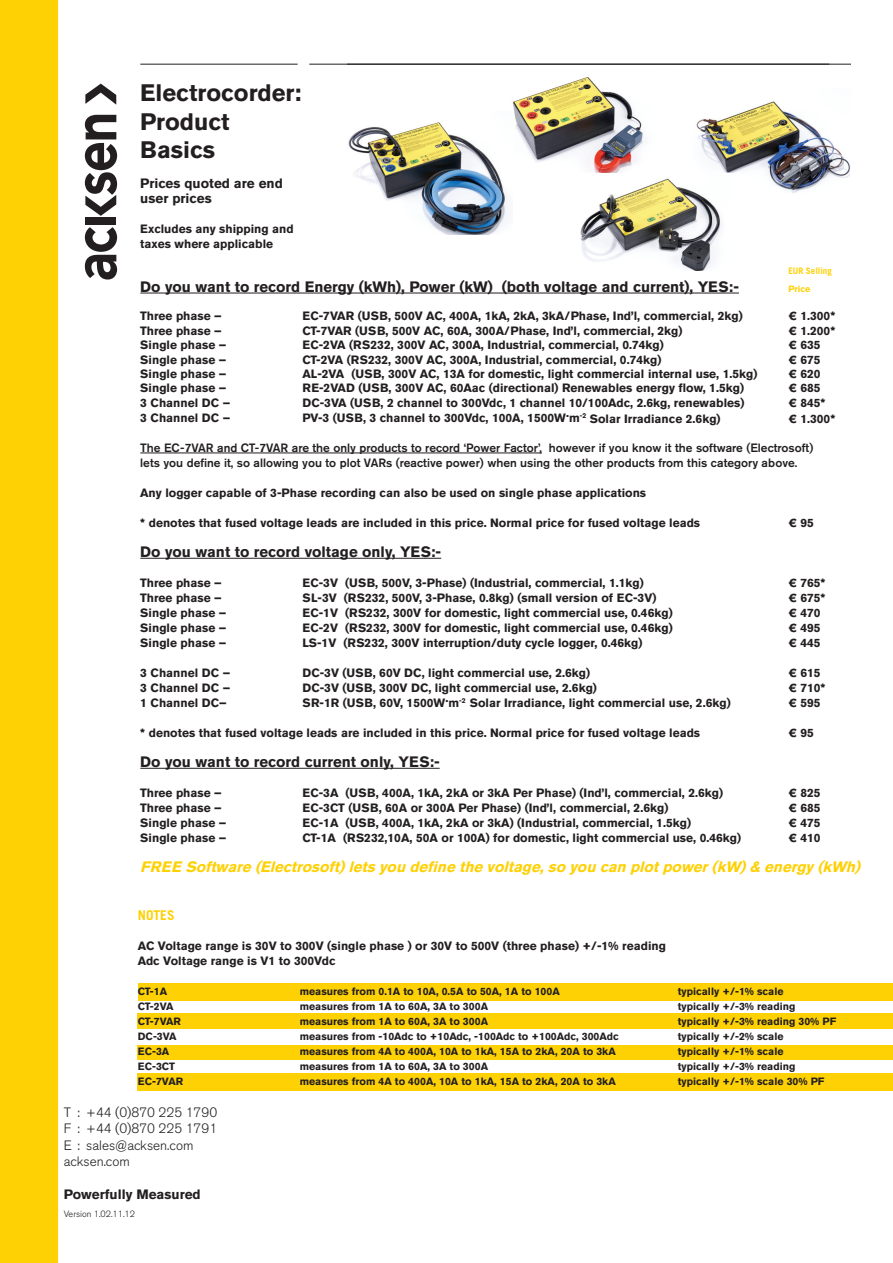
<style>
.page{position:relative;width:893px;height:1263px;background:#fff}
.page>*{position:absolute;margin:0;border:0;box-sizing:border-box;transform-origin:0 0}
.t1{font:700 23.7px/28.3px "Akzidenz Grotesk BQ";color:#231f20}
.t2{font:700 15px "Akzidenz Grotesk BQ";color:#231f20}
.t3{font:italic 700 15px "Akzidenz Grotesk BQ";color:#fed105}
.t4{font:300 13.5px/16.5px "Akzidenz Grotesk BQ";color:#231f20}
.t5{font:700 13.5px/15px "Akzidenz Grotesk BQ";color:#231f20}
.t6{font:700 13.5px "Trade Gothic LT Std";color:#fed105}
.t7{font:700 12px/15px "Akzidenz Grotesk BQ";color:#231f20}
.t8{font:500 12px/15px "Akzidenz Grotesk BQ";color:#231f20}
.t9{font:700 10.5px "Akzidenz Grotesk BQ";color:#231f20}
.t10{font:300 9px "Akzidenz Grotesk BQ";color:#231f20}
.t11{font:700 9px "Trade Gothic LT Std";color:#fed105}
.t12{font:700 9px "Akzidenz Grotesk BQ";color:#fed105}
</style>
<div class="page">
<div style="left:138px;top:983px;width:755px;height:17px;background:#fed105"></div>
<img style="left:512px;top:77px;width:132px;height:96px">
<img style="left:696px;top:101px;width:154px;height:92px">
<div style="left:0;top:0;width:58px;height:1263px;background:#fed105"></div>
<svg style="left:85px;top:227px;width:32px;height:53px"></svg>
<div style="left:85px;top:217px;width:31px;height:7px;background:#231f20"></div>
<svg style="left:85px;top:115px;width:32px;height:101px"></svg>
<svg style="left:85px;top:84px;width:31px;height:21px"></svg>
<hr style="left:140px;top:64px;width:158px;height:1px;background:#231f20">
<hr style="left:140px;top:293px;width:599px;height:1px;background:#231f20">
<hr style="left:140px;top:453px;width:402px;height:1px;background:#231f20">
<hr style="left:140px;top:558px;width:301px;height:1px;background:#231f20">
<hr style="left:140px;top:768px;width:300px;height:1px;background:#231f20">
<img style="left:580px;top:173px;width:151px;height:97px">
<img style="left:348px;top:122px;width:159px;height:113px">
<div style="left:138px;top:1013px;width:755px;height:16px;background:#fed105"></div>
<div style="left:138px;top:1045px;width:755px;height:15px;background:#fed105"></div>
<div style="left:138px;top:1074px;width:755px;height:17px;background:#fed105"></div>
<hr style="left:309px;top:64px;width:542px;height:1px;background:#231f20">
<h1 class="t1" style="left:140px;top:79px;width:163px">Electrocorder:<br>Product<br>Basics</h1>
<p class="t5" style="left:140px;top:176px;width:144px">Prices quoted are end user prices</p>
<p class="t7" style="left:140px;top:221px;width:155px">Excludes any shipping and taxes where applicable</p>
<p class="t11" style="left:788px;top:265px;width:45px">EUR Selling</p>
<p class="t2" style="left:140px;top:278px;width:600px">Do you want to record Energy (kWh), Power (kW) (both voltage and current), YES:-</p>
<p class="t12" style="left:788px;top:283px;width:24px">Price</p>
<p class="t7" style="left:140px;top:309px;width:83px">Three phase –</p>
<p class="t7" style="left:302px;top:309px;width:442px">EC-7VAR (USB, 500V AC, 400A, 1kA, 2kA, 3kA/Phase, Ind’l, commercial, 2kg)</p>
<p class="t7" style="left:788px;top:309px;width:48px">€ 1.300*</p>
<p class="t7" style="left:140px;top:323px;width:83px">Three phase –</p>
<p class="t7" style="left:302px;top:323px;width:382px">CT-7VAR (USB, 500V AC, 60A, 300A/Phase, Ind’l, commercial, 2kg)</p>
<p class="t7" style="left:788px;top:323px;width:48px">€ 1.200*</p>
<p class="t7" style="left:140px;top:337px;width:88px">Single phase –</p>
<p class="t7" style="left:302px;top:337px;width:363px">EC-2VA (RS232, 300V AC, 300A, Industrial, commercial, 0.74kg)</p>
<p class="t7" style="left:788px;top:337px;width:34px">€ 635</p>
<p class="t7" style="left:140px;top:352px;width:88px">Single phase –</p>
<p class="t7" style="left:302px;top:352px;width:361px">CT-2VA (RS232, 300V AC, 300A, Industrial, commercial, 0.74kg)</p>
<p class="t7" style="left:788px;top:352px;width:34px">€ 675</p>
<p class="t7" style="left:140px;top:366px;width:88px">Single phase –</p>
<p class="t7" style="left:302px;top:366px;width:457px">AL-2VA (USB, 300V AC, 13A for domestic, light commercial internal use, 1.5kg)</p>
<p class="t7" style="left:788px;top:366px;width:34px">€ 620</p>
<p class="t7" style="left:140px;top:381px;width:88px">Single phase –</p>
<p class="t7" style="left:302px;top:381px;width:443px">RE-2VAD (USB, 300V AC, 60Aac (directional) Renewables energy flow, 1.5kg)</p>
<p class="t7" style="left:788px;top:381px;width:34px">€ 685</p>
<p class="t7" style="left:140px;top:395px;width:91px">3 Channel DC –</p>
<p class="t7" style="left:302px;top:395px;width:444px">DC-3VA (USB, 2 channel to 300Vdc, 1 channel 10/100Adc, 2.6kg, renewables)</p>
<p class="t7" style="left:788px;top:395px;width:39px">€ 845*</p>
<p class="t7" style="left:140px;top:410px;width:91px">3 Channel DC –</p>
<p class="t7" style="left:302px;top:410px;width:285px">PV-3 (USB, 3 channel to 300Vdc, 100A, 1500W.m<sup>-2</sup></p>
<p class="t7" style="left:590px;top:412px;width:132px">Solar Irradiance 2.6kg)</p>
<p class="t7" style="left:788px;top:412px;width:48px">€ 1.300*</p>
<p class="t8" style="left:140px;top:440px;width:674px">The EC-7VAR and CT-7VAR are the only products to record ‘Power Factor’, however if you know it the software (Electrosoft) lets you define it, so allowing you to plot VARs (reactive power) when using the other products from this category above.</p>
<p class="t7" style="left:140px;top:485px;width:507px">Any logger capable of 3-Phase recording can also be used on single phase applications</p>
<p class="t7" style="left:140px;top:515px;width:561px">* denotes that fused voltage leads are included in this price. Normal price for fused voltage leads</p>
<p class="t7" style="left:788px;top:515px;width:27px">€ 95</p>
<p class="t2" style="left:140px;top:543px;width:302px">Do you want to record voltage only, YES:-</p>
<p class="t7" style="left:140px;top:575px;width:83px">Three phase –</p>
<p class="t7" style="left:302px;top:575px;width:343px">EC-3V (USB, 500V, 3-Phase) (Industrial, commercial, 1.1kg)</p>
<p class="t7" style="left:788px;top:575px;width:39px">€ 765*</p>
<p class="t7" style="left:140px;top:590px;width:83px">Three phase –</p>
<p class="t7" style="left:302px;top:590px;width:356px">SL-3V (RS232, 500V, 3-Phase, 0.8kg) (small version of EC-3V)</p>
<p class="t7" style="left:788px;top:590px;width:39px">€ 675*</p>
<p class="t7" style="left:140px;top:605px;width:88px">Single phase –</p>
<p class="t7" style="left:302px;top:605px;width:372px">EC-1V (RS232, 300V for domestic, light commercial use, 0.46kg)</p>
<p class="t7" style="left:788px;top:605px;width:34px">€ 470</p>
<p class="t7" style="left:140px;top:620px;width:88px">Single phase –</p>
<p class="t7" style="left:302px;top:620px;width:372px">EC-2V (RS232, 300V for domestic, light commercial use, 0.46kg)</p>
<p class="t7" style="left:788px;top:620px;width:34px">€ 495</p>
<p class="t7" style="left:140px;top:635px;width:88px">Single phase –</p>
<p class="t7" style="left:302px;top:635px;width:342px">LS-1V (RS232, 300V interruption/duty cycle logger, 0.46kg)</p>
<p class="t7" style="left:788px;top:635px;width:34px">€ 445</p>
<p class="t7" style="left:140px;top:665px;width:91px">3 Channel DC –</p>
<p class="t7" style="left:302px;top:665px;width:289px">DC-3V (USB, 60V DC, light commercial use, 2.6kg)</p>
<p class="t7" style="left:788px;top:665px;width:34px">€ 615</p>
<p class="t7" style="left:140px;top:680px;width:91px">3 Channel DC –</p>
<p class="t7" style="left:302px;top:680px;width:296px">DC-3V (USB, 300V DC, light commercial use, 2.6kg)</p>
<p class="t7" style="left:788px;top:680px;width:39px">€ 710*</p>
<p class="t7" style="left:140px;top:695px;width:88px">1 Channel DC–</p>
<p class="t7" style="left:302px;top:695px;width:430px">SR-1R (USB, 60V, 1500W.m<sup>-2</sup> Solar Irradiance, light commercial use, 2.6kg)</p>
<p class="t7" style="left:788px;top:695px;width:34px">€ 595</p>
<p class="t7" style="left:140px;top:725px;width:561px">* denotes that fused voltage leads are included in this price. Normal price for fused voltage leads</p>
<p class="t7" style="left:788px;top:725px;width:27px">€ 95</p>
<p class="t2" style="left:140px;top:753px;width:301px">Do you want to record current only, YES:-</p>
<p class="t7" style="left:140px;top:785px;width:83px">Three phase –</p>
<p class="t7" style="left:302px;top:785px;width:422px">EC-3A (USB, 400A, 1kA, 2kA or 3kA Per Phase) (Ind’l, commercial, 2.6kg)</p>
<p class="t7" style="left:788px;top:785px;width:34px">€ 825</p>
<p class="t7" style="left:140px;top:800px;width:83px">Three phase –</p>
<p class="t7" style="left:302px;top:800px;width:368px">EC-3CT (USB, 60A or 300A Per Phase) (Ind’l, commercial, 2.6kg)</p>
<p class="t7" style="left:788px;top:800px;width:34px">€ 685</p>
<p class="t7" style="left:140px;top:815px;width:88px">Single phase –</p>
<p class="t7" style="left:302px;top:815px;width:390px">EC-1A (USB, 400A, 1kA, 2kA or 3kA) (Industrial, commercial, 1.5kg)</p>
<p class="t7" style="left:788px;top:815px;width:34px">€ 475</p>
<p class="t7" style="left:140px;top:830px;width:88px">Single phase –</p>
<p class="t7" style="left:302px;top:830px;width:440px">CT-1A (RS232,10A, 50A or 100A) for domestic, light commercial use, 0.46kg)</p>
<p class="t7" style="left:788px;top:830px;width:34px">€ 410</p>
<p class="t3" style="left:140px;top:858px;width:725px">FREE Software (Electrosoft)letsyou define the voltage,so you can plotpower(kW)&amp; energy(kWh)</p>
<p class="t6" style="left:138px;top:907px;width:38px">NOTES</p>
<p class="t7" style="left:138px;top:938px;width:530px">AC Voltage range is 30V to 300V (single phase ) or 30V to 500V (three phase) +/-1% reading<br>Adc Voltage range is V1 to 300Vdc</p>
<p class="t9" style="left:138px;top:985px;width:31px">CT-1A</p>
<p class="t9" style="left:300px;top:985px;width:262px">measures from 0.1A to 10A, 0.5A to 50A, 1A to 100A</p>
<p class="t9" style="left:678px;top:985px;width:107px">typically +/-1% scale</p>
<p class="t9" style="left:138px;top:1000px;width:37px">CT-2VA</p>
<p class="t9" style="left:300px;top:1000px;width:190px">measures from 1A to 60A, 3A to 300A</p>
<p class="t9" style="left:678px;top:1000px;width:119px">typically +/-3% reading</p>
<p class="t9" style="left:138px;top:1015px;width:45px">CT-7VAR</p>
<p class="t9" style="left:300px;top:1015px;width:190px">measures from 1A to 60A, 3A to 300A</p>
<p class="t9" style="left:678px;top:1015px;width:160px">typically +/-3% reading 30% PF</p>
<p class="t9" style="left:138px;top:1030px;width:40px">DC-3VA</p>
<p class="t9" style="left:300px;top:1030px;width:320px">measures from -10Adc to +10Adc, -100Adc to +100Adc, 300Adc</p>
<p class="t9" style="left:678px;top:1030px;width:107px">typically +/-2% scale</p>
<p class="t9" style="left:138px;top:1045px;width:33px">EC-3A</p>
<p class="t9" style="left:300px;top:1045px;width:318px">measures from 4A to 400A, 10A to 1kA, 15A to 2kA, 20A to 3kA</p>
<p class="t9" style="left:678px;top:1045px;width:107px">typically +/-1% scale</p>
<p class="t9" style="left:138px;top:1060px;width:39px">EC-3CT</p>
<p class="t9" style="left:300px;top:1060px;width:190px">measures from 1A to 60A, 3A to 300A</p>
<p class="t9" style="left:678px;top:1060px;width:119px">typically +/-3% reading</p>
<p class="t9" style="left:138px;top:1075px;width:47px">EC-7VAR</p>
<p class="t9" style="left:300px;top:1075px;width:318px">measures from 4A to 400A, 10A to 1kA, 15A to 2kA, 20A to 3kA</p>
<p class="t9" style="left:678px;top:1075px;width:148px">typically +/-1% scale 30% PF</p>
<p class="t4" style="left:64px;top:1104px;width:155px">T : +44 (0)870 225 1790<br>F : +44 (0)870 225 1791<br>E : sales@acksen.com acksen.com</p>
<p class="t5" style="left:64px;top:1187px;width:138px">Powerfully Measured</p>
<p class="t10" style="left:64px;top:1208px;width:73px">Version 1.02.11.12</p>
</div>
